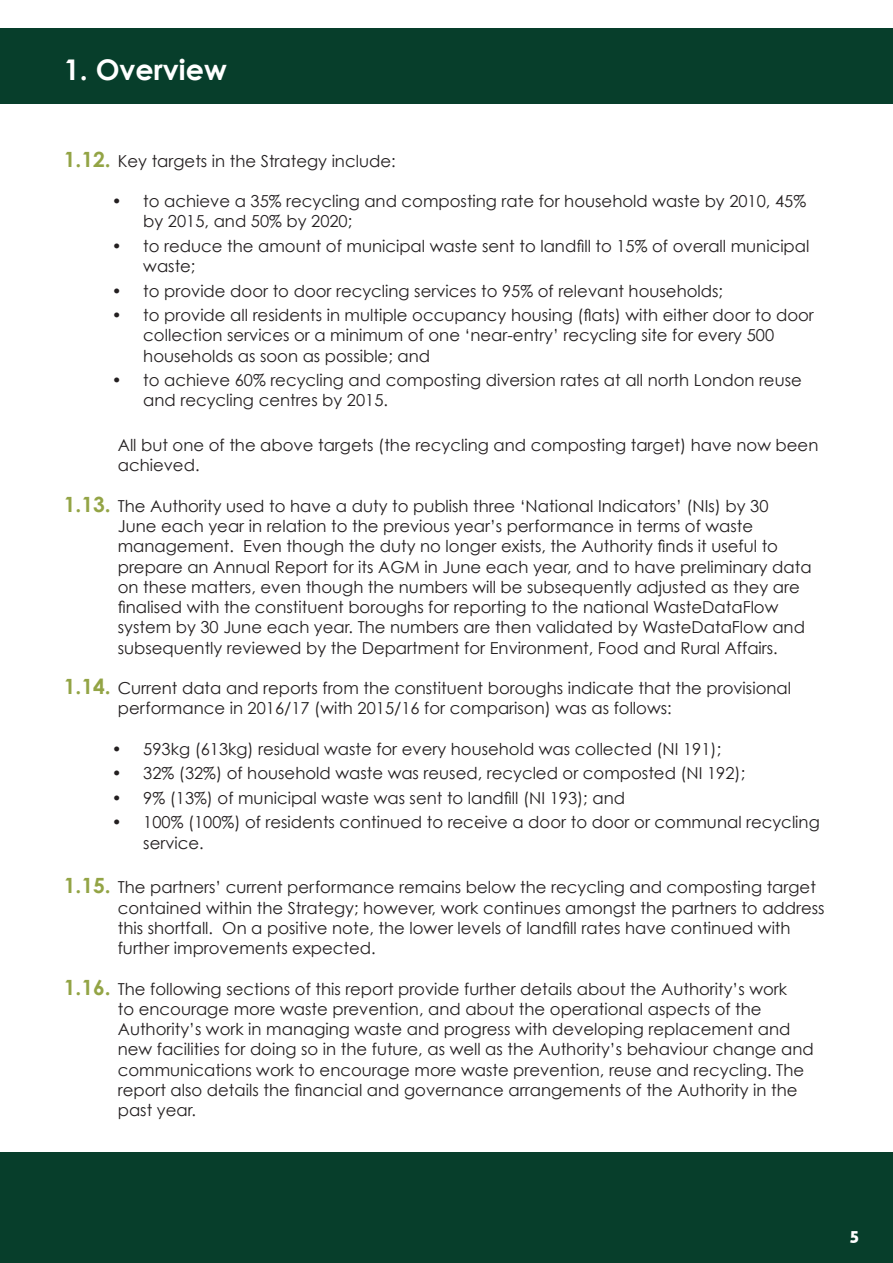
<style>
.page{position:relative;width:893px;height:1263px;background:#fff}
.page>*{position:absolute;margin:0;border:0;box-sizing:border-box;transform-origin:0 0}
.aller_sub{font:700 28.5px "Century Gothic";color:#fff}
.body{font:16.5px/20.2px "Century Gothic";color:#231f20}
.body-2{font:16.5px "Aller Display";color:#fff}
.s1{font-weight:700;font-size:21px;color:#93a445}
</style>
<div class="page">
<div style="left:0;top:1152px;width:893px;height:111px;background:#073e2b"></div>
<div style="left:0;top:28px;width:893px;height:75px;background:#073e2b"></div>
<p class="aller_sub" style="left:64px;top:52px;width:165px">1. Overview</p>
<p class="body" style="left:64px;top:150px;width:333px"><span class="s1">1.12.</span> Key targets in the Strategy include:</p>
<p class="body" style="left:143px;top:191px;width:664px;text-indent:-32px">• to achieve a 35% recycling and composting rate for household waste by 2010, 45% by 2015, and 50% by 2020;</p>
<p class="body" style="left:143px;top:235px;width:668px;text-indent:-32px">• to reduce the amount of municipal waste sent to landfill to 15% of overall municipal waste;</p>
<p class="body" style="left:112px;top:280px;width:613px">• to provide door to door recycling services to 95% of relevant households;</p>
<p class="body" style="left:143px;top:305px;width:672px;text-indent:-32px">• to provide all residents in multiple occupancy housing (flats) with either door to door collection services or a minimum of one ‘near-entry’ recycling site for every 500 households as soon as possible; and</p>
<p class="body" style="left:143px;top:370px;width:660px;text-indent:-32px">• to achieve 60% recycling and composting diversion rates at all north London reuse and recycling centres by 2015.</p>
<p class="body" style="left:118px;top:435px;width:702px">All but one of the above targets (the recycling and composting target) have now been achieved.</p>
<p class="body" style="left:118px;top:496px;width:695px;text-indent:-54px"><span class="s1">1.13.</span> The Authority used to have a duty to publish three ‘National Indicators’ (NIs) by 30<br>June each year in relation to the previous year’s performance in terms of waste management. Even though the duty no longer exists, the Authority finds it useful to prepare an Annual Report for its AGM in June each year, and to have preliminary data on these matters, even though the numbers will be subsequently adjusted as they are finalised with the constituent boroughs for reporting to the national WasteDataFlow system by 30 June each year. The numbers are then validated by WasteDataFlow and subsequently reviewed by the Department for Environment, Food and Rural Affairs.</p>
<p class="body" style="left:118px;top:678px;width:675px;text-indent:-54px"><span class="s1">1.14.</span> Current data and reports from the constituent boroughs indicate that the provisional performance in 2016/17 (with 2015/16 for comparison) was as follows:</p>
<p class="body" style="left:112px;top:739px;width:611px">• 593kg (613kg) residual waste for every household was collected (NI 191);</p>
<p class="body" style="left:112px;top:763px;width:635px">• 32% (32%) of household waste was reused, recycled or composted (NI 192);</p>
<p class="body" style="left:112px;top:788px;width:515px">• 9% (13%) of municipal waste was sent to landfill (NI 193); and</p>
<p class="body" style="left:143px;top:812px;width:678px;text-indent:-32px">• 100% (100%) of residents continued to receive a door to door or communal recycling service.</p>
<p class="body" style="left:118px;top:877px;width:708px;text-indent:-54px"><span class="s1">1.15.</span> The partners’ current performance remains below the recycling and composting target contained within the Strategy; however, work continues amongst the partners to address this shortfall. On a positive note, the lower levels of landfill rates have continued with further improvements expected.</p>
<p class="body" style="left:118px;top:978px;width:698px;text-indent:-54px"><span class="s1">1.16.</span> The following sections of this report provide further details about the Authority’s work<br>to encourage more waste prevention, and about the operational aspects of the Authority’s work in managing waste and progress with developing replacement and new facilities for doing so in the future, as well as the Authority’s behaviour change and communications work to encourage more waste prevention, reuse and recycling. The report also details the financial and governance arrangements of the Authority in the past year.</p>
<p class="body-2" style="left:850px;top:1226px;width:10px">5</p>
</div>
